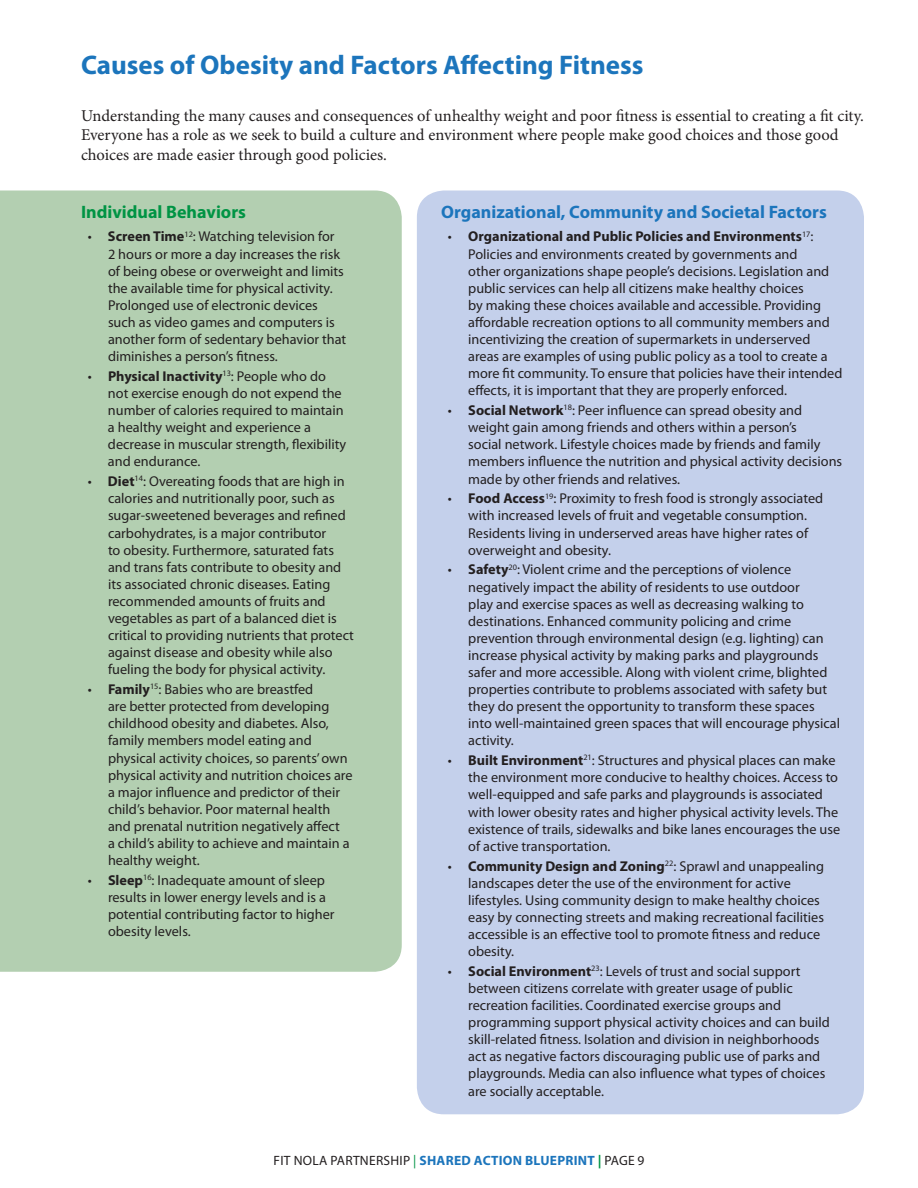
<style>
.page{position:relative;width:918px;height:1188px;background:#fff}
.page>*{position:absolute;margin:0;border:0;box-sizing:border-box;transform-origin:0 0}
.t1{font:700 27px "Myriad Pro";color:#1c75bc}
.t2{font:700 18px "Myriad Pro";color:#1c75bc}
.t3{font:700 18px "Myriad Pro";color:#009444}
.t4{font:16.5px/19.8px "Minion Pro";color:#231f20}
.t5{font:14.25px/17.1px "Myriad Pro";color:#231f20}
.t6{font:13.5px "Myriad Pro";letter-spacing:.02em;color:#231f20}
.s1{font-weight:700}
.s2{color:#009444}
.s3{font-weight:700;color:#1c75bc}
.s4{font-weight:700;color:#009444}
</style>
<div class="page">
<div style="left:417px;top:190px;width:447px;height:924px;background:#c4d0eb;border-radius:27px"></div>
<div style="left:0;top:190px;width:402px;height:782px;background:#b3cfb1"></div>
<h1 class="t1" style="left:81px;top:48px;width:564px">Causes of Obesity and Factors Affecting Fitness</h1>
<p class="t4" style="left:81px;top:106px;width:784px">Understanding the many causes and consequences of unhealthy weight and poor fitness is essential to creating a fit city.<br>Everyone has a role as we seek to build a culture and environment where people make good choices and those good choices are made easier through good policies.</p>
<p class="t3" style="left:81px;top:200px;width:167px">Individual Behaviors</p>
<p class="t5" style="left:108px;top:228px;width:240px;text-indent:-20px">• <span class="s1">Screen Time</span><sup>12</sup>: Watching television for<br>2 hours or more a day increases the risk of being obese or overweight and limits the available time for physical activity.<br>Prolonged use of electronic devices such as video games and computers is another form of sedentary behavior that diminishes a person’s fitness.</p>
<p class="t5" style="left:108px;top:367px;width:240px;text-indent:-20px">• <span class="s1">Physical Inactivity</span><sup>13</sup>: People who do not exercise enough do not expend the number of calories required to maintain a healthy weight and experience a decrease in muscular strength, flexibility and endurance.</p>
<p class="t5" style="left:108px;top:473px;width:247px;text-indent:-20px">• <span class="s1">Diet</span><sup>14</sup>: Overeating foods that are high in calories and nutritionally poor, such as sugar-sweetened beverages and refined carbohydrates, is a major contributor<br>to obesity. Furthermore, saturated fats and trans fats contribute to obesity and its associated chronic diseases. Eating recommended amounts of fruits and vegetables as part of a balanced diet is critical to providing nutrients that protect against disease and obesity while also fueling the body for physical activity.</p>
<p class="t5" style="left:108px;top:681px;width:246px;text-indent:-20px">• <span class="s1">Family</span><sup>15</sup>: Babies who are breastfed<br>are better protected from developing childhood obesity and diabetes. Also, family members model eating and physical activity choices, so parents’ own physical activity and nutrition choices are a major influence and predictor of their child’s behavior. Poor maternal health and prenatal nutrition negatively affect<br>a child’s ability to achieve and maintain a healthy weight.</p>
<p class="t5" style="left:108px;top:871px;width:228px;text-indent:-20px">• <span class="s1">Sleep</span><sup>16</sup>: I nadequate amount of sleep results in lower energy levels and is a potential contributing factor to higher obesity levels.</p>
<p class="t2" style="left:441px;top:200px;width:387px">Organizational, Community and Societal Factors</p>
<p class="t5" style="left:468px;top:228px;width:376px;text-indent:-20px">• <span class="s1">Organizational and Public Policies and Environments</span><sup>17</sup>:<br>Policies and environments created by governments and<br>other organizations shape people’s decisions. Legislation and public services can help all citizens make healthy choices<br>by making these choices available and accessible. Providing affordable recreation options to all community members and incentivizing the creation of supermarkets in underserved areas are examples of using public policy as a tool to create a more fit community. To ensure that policies have their intended effects, it is important that they are properly enforced.</p>
<p class="t5" style="left:468px;top:402px;width:376px;text-indent:-20px">• <span class="s1">Social Network</span><sup>18</sup>: Peer influence can spread obesity and weight gain among friends and others within a person’s<br>social network. Lifestyle choices made by friends and family members influence the nutrition and physical activity decisions made by other friends and relatives.</p>
<p class="t5" style="left:468px;top:490px;width:357px;text-indent:-20px">• <span class="s1">Food Access</span><sup>19</sup>: Proximity to fresh food is strongly associated with increased levels of fruit and vegetable consumption.<br>Residents living in underserved areas have higher rates of overweight and obesity.</p>
<p class="t5" style="left:468px;top:561px;width:373px;text-indent:-20px">• <span class="s1">Safety</span><sup>20</sup>: Violent crime and the perceptions of violence negatively impact the ability of residents to use outdoor<br>play and exercise spaces as well as decreasing walking to destinations. Enhanced community policing and crime prevention through environmental design (e.g. lighting) can increase physical activity by making parks and playgrounds safer and more accessible. Along with violent crime, blighted properties contribute to problems associated with safety but they do present the opportunity to transform these spaces into well-maintained green spaces that will encourage physical activity.</p>
<p class="t5" style="left:468px;top:752px;width:374px;text-indent:-20px">• <span class="s1">Built Environment</span><sup>21</sup>: Structures and physical places can make the environment more conducive to healthy choices. Access to well-equipped and safe parks and playgrounds is associated with lower obesity rates and higher physical activity levels. The existence of trails, sidewalks and bike lanes encourages the use of active transportation.</p>
<p class="t5" style="left:468px;top:857px;width:357px;text-indent:-20px">• <span class="s1">Community Design and Zoning</span><sup>22</sup>: Sprawl and unappealing landscapes deter the use of the environment for active lifestyles. Using community design to make healthy choices easy by connecting streets and making recreational facilities accessible is an effective tool to promote fitness and reduce obesity.</p>
<p class="t5" style="left:468px;top:962px;width:363px;text-indent:-20px">• <span class="s1">Social Environment</span><sup>23</sup>: Levels of trust and social support between citizens correlate with greater usage of public recreation facilities. Coordinated exercise groups and programming support physical activity choices and can build skill-related fitness. Isolation and division in neighborhoods act as negative factors discouraging public use of parks and playgrounds. Media can also influence what types of choices are socially acceptable.</p>
<p class="t6" style="left:274px;top:1152px;width:373px">Fit NOLA Partnership <span class="s2">|</span> <span class="s3">Shared Action Blueprint</span> <span class="s4">|</span> PAGE 9</p>
</div>
